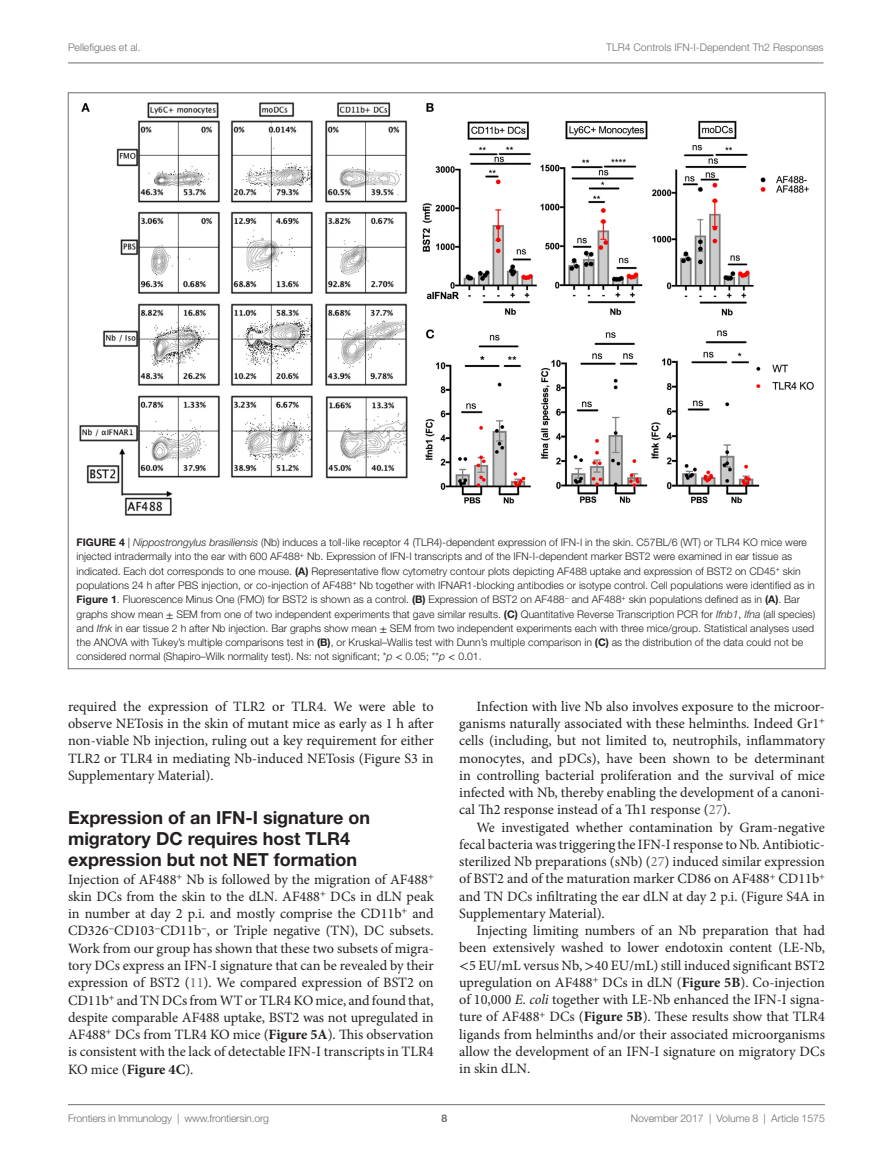
<style>
.page{position:relative;width:893px;height:1170px;background:#fff}
.page>*{position:absolute;margin:0;border:0;box-sizing:border-box;transform-origin:0 0}
.t1{font:700 18px/21px "Helvetica Neue LT Std";color:#231f20}
.t2{font:14.25px/17.2px "Minion Pro";color:#231f20;text-align:justify}
.t3{font:300 10.5px/14.2px "Helvetica Neue LT Std";color:#231f20}
.t4{font:300 10.5px "Helvetica Neue LT Std";color:#6c6d70}
.t5{font:700 10.5px "Helvetica Neue LT Std";color:#6c6d70}
.s1{font-weight:700}
.s2{font-style:italic}
.s3{font-family:"STIX General";font-weight:400}
.s4{color:#6c6d70}
.s5{font-family:"STIX General"}
</style>
<div class="page">
<img style="left:79px;top:102px;width:735px;height:414px">
<hr style="left:68px;top:63px;width:756px;height:1px;background:#6c6d70">
<hr style="left:68px;top:1104px;width:757px;height:1px;background:#6c6d70">
<p class="t4" style="left:68px;top:41px;width:74px">Pellefigues et al.</p>
<p class="t4" style="left:606px;top:41px;width:219px">TLR4 Controls IFN-I-Dependent Th2 Responses</p>
<p class="t3" style="left:77px;top:535px;width:740px"><span class="s1">FIG URE 4</span> | <span class="s2">Nippostrongylus brasiliensis</span> (Nb) induces a toll-like receptor 4 (TLR4)-dependent expression of IFN-I in the skin. C57BL/6 (WT) or TLR4 KO mice were injected intradermally into the ear with 600 AF488<sup>+</sup> Nb. Expression of IFN-I transcripts and of the IFN-I-dependent marker BST2 were examined in ear tissue as indicated. Each dot corresponds to one mouse. <span class="s1">(A)</span> Representative flow cytometry contour plots depicting AF488 uptake and expression of BST2 on CD45<sup>+</sup> skin populations 24 h after PBS injection, or co-injection of AF488<sup>+</sup> Nb together with IFNAR1-blocking antibodies or isotype control. Cell populations were identified as in <span class="s1">Figure 1</span>. Fluorescence Minus One (FMO) for BST2 is shown as a control. <span class="s1">(B)</span> Expression of BST2 on AF488<sup>−</sup> and AF488<sup>+</sup> skin populations defined as in <span class="s1">(A)</span>. Bar graphs show mean <span class="s3">±</span> SEM from one of two independent experiments that gave similar results. <span class="s1">(C)</span> Quantitative Reverse Transcription PCR for <span class="s2">Ifnb1</span>, <span class="s2">Ifna</span> (all species) and <span class="s2">Ifnk</span> in ear tissue 2 h after Nb injection. Bar graphs show mean <span class="s3">±</span> SEM from two independent experiments each with three mice/group. Statistical analyses used the ANOVA with Tukey’s multiple comparisons test in <span class="s1">(B)</span>, or Kruskal–Wallis test with Dunn’s multiple comparison in <span class="s1">(C)</span> as the distribution of the data could not be considered normal (Shapiro–Wilk normality test). Ns: not significant; *<span class="s2">p</span> <span class="s3">&lt;</span> 0.05; **<span class="s2">p</span> <span class="s3">&lt;</span> 0.01.</p>
<p class="t2" style="left:68px;top:697px;width:367px">required the expression of TLR2 or TLR4. We were able to observe NETosis in the skin of mutant mice as early as 1 h after non-viable Nb injection, ruling out a key requirement for either TLR2 or TLR4 in mediating Nb-induced NETosis (Figure S3 in Supplementary Material).</p>
<p class="t1" style="left:68px;top:807px;width:303px">Expression of an IFN-I signature on migratory DC requires host TLR4 expression but not NET formation</p>
<p class="t2" style="left:68px;top:870px;width:367px">Injection of AF488<sup>+</sup> Nb is followed by the migration of AF488<sup>+ </sup>skin DCs from the skin to the dLN. AF488<sup>+</sup> DCs in dLN peak in number at day 2 p.i. and mostly comprise the CD11b<sup>+</sup> and CD326<sup>−</sup>CD103<sup>−</sup>CD11b<sup>−</sup>, or Triple negative (TN), DC subsets.<br>Work from our group has shown that these two subsets of migra&shy;tory DCs express an IFN-I signature that can be revealed by their expression of BST2 (<span class="s4">11</span>). We compared expression of BST2 on CD11b<sup>+</sup> and TN DCs from WT or TLR4 KO mice, and found that, despite comparable AF488 uptake, BST2 was not upregulated in AF488<sup>+</sup> DCs from TLR4 KO mice (<span class="s1">Figure 5A</span>). This observation is consistent with the lack of detectable IFN-I transcripts in TLR4<br>KO mice (<span class="s1">Figure 4C</span>).</p>
<p class="t2" style="left:459px;top:697px;width:367px;text-indent:17px">Infection with live Nb also involves exposure to the microor&shy;ganisms naturally associated with these helminths. Indeed Gr1<sup>+ </sup>cells (including, but not limited to, neutrophils, inflammatory monocytes, and pDCs), have been shown to be determinant in controlling bacterial proliferation and the survival of mice infected with Nb, thereby enabling the development of a canoni&shy;cal Th2 response instead of a Th1 response (<span class="s4">27</span>).</p>
<p class="t2" style="left:459px;top:818px;width:367px;text-indent:17px">We investigated whether contamination by Gram-negative fecal bacteria was triggering the IFN-I response to Nb. Antibiotic&shy;sterilized Nb preparations (sNb) (<span class="s4">27</span>) induced similar expression of BST2 and of the maturation marker CD86 on AF488<sup>+</sup> CD11b<sup>+ </sup>and TN DCs infiltrating the ear dLN at day 2 p.i. (Figure S4A in Supplementary Material).</p>
<p class="t2" style="left:459px;top:921px;width:367px;text-indent:17px">Injecting limiting numbers of an Nb preparation that had been extensively washed to lower endotoxin content (LE-Nb, <span class="s5">&lt;</span>5 EU/mL versus Nb, <span class="s5">&gt;</span>40 EU/mL) still induced significant BST2 upregulation on AF488<sup>+</sup> DCs in dLN (<span class="s1">Figure 5B</span>). Co-injection of 10,000 <span class="s2">E. coli</span> together with LE-Nb enhanced the IFN-I signa&shy;ture of AF488<sup>+</sup> DCs (<span class="s1">Figure 5B</span>). These results show that TLR4 ligands from helminths and/or their associated microorganisms allow the development of an IFN-I signature on migratory DCs in skin dLN.</p>
<p class="t4" style="left:68px;top:1111px;width:203px">Frontiers in Immunology | www.frontiersin.org</p>
<p class="t4" style="left:631px;top:1111px;width:196px">November 2017 | Volume 8 | Article 1575</p>
<p class="t5" style="left:441px;top:1111px;width:7px">8</p>
</div>
